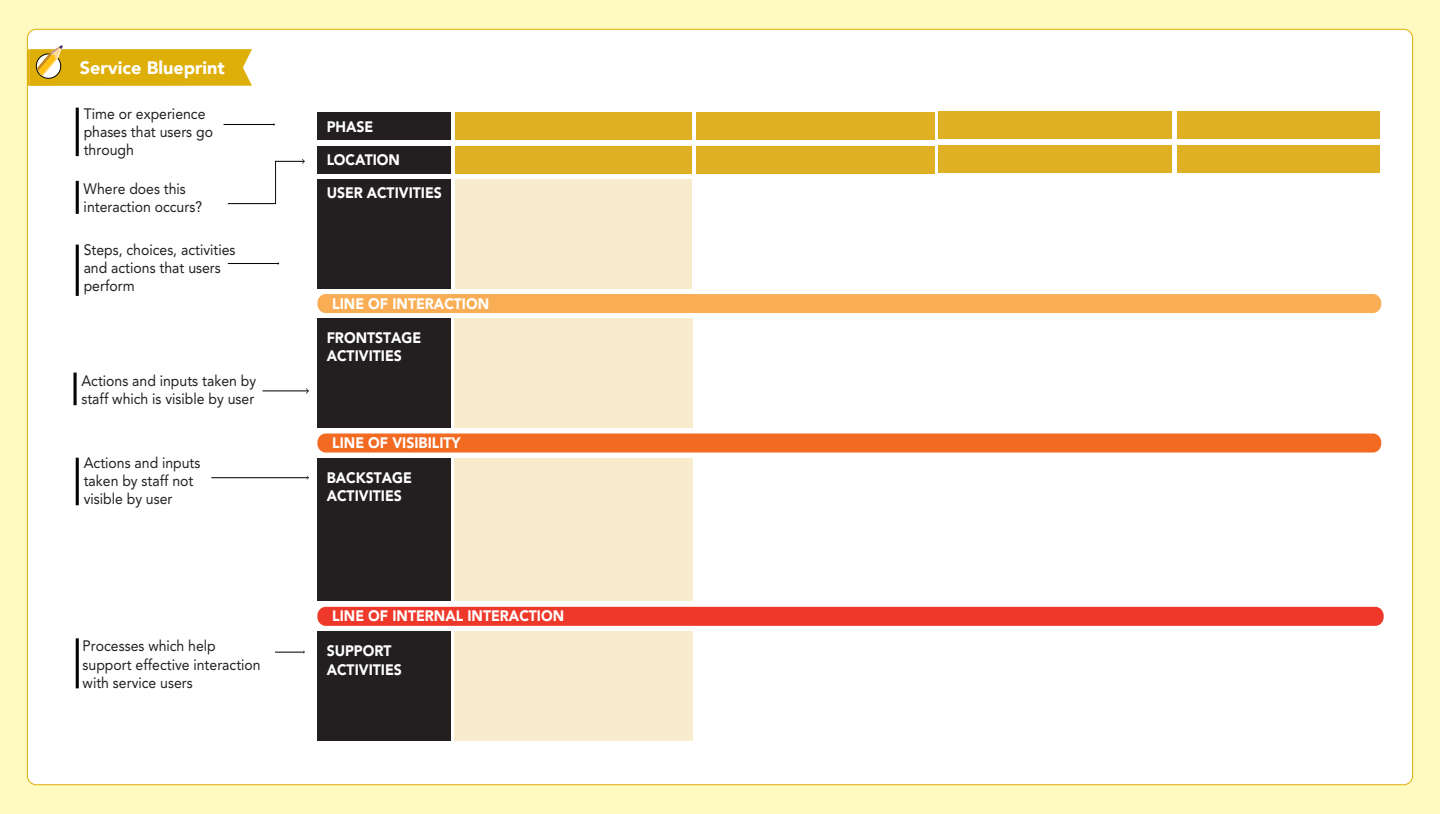
<style>
.page{position:relative;width:1440px;height:814px;background:#fffabf}
.page>*{position:absolute;margin:0;border:0;box-sizing:border-box;transform-origin:0 0}
.t1{font:900 18px "Avenir";color:#fff}
.t2{font:15.08px/18.1px "Avenir";color:#231f20;scale:.93 1}
.t3{font:900 15.08px/18.1px "Avenir";color:#fff;scale:.93 1}
</style>
<div class="page">
<div style="left:27px;top:29px;width:1386px;height:755px;background:#fff;border-radius:9px"></div>
<div style="left:454px;top:318px;width:239px;height:110px;background:#f8eccc"></div>
<div style="left:454px;top:458px;width:239px;height:143px;background:#f8eccc"></div>
<div style="left:454px;top:631px;width:239px;height:110px;background:#f8eccc"></div>
<div style="left:317px;top:318px;width:133px;height:110px;background:#231f20"></div>
<div style="left:317px;top:112px;width:133px;height:28px;background:#231f20"></div>
<div style="left:696px;top:112px;width:239px;height:28px;background:#dfb024"></div>
<div style="left:938px;top:111px;width:234px;height:28px;background:#dfb024"></div>
<div style="left:938px;top:145px;width:234px;height:28px;background:#dfb024"></div>
<div style="left:1177px;top:111px;width:203px;height:28px;background:#dfb024"></div>
<div style="left:455px;top:112px;width:237px;height:28px;background:#dfb024"></div>
<div style="left:317px;top:146px;width:133px;height:28px;background:#231f20"></div>
<div style="left:696px;top:146px;width:239px;height:28px;background:#dfb024"></div>
<div style="left:1177px;top:145px;width:203px;height:28px;background:#dfb024"></div>
<div style="left:455px;top:146px;width:237px;height:28px;background:#dfb024"></div>
<hr style="left:224px;top:124px;width:51px;height:1px;background:#050504">
<hr style="left:228px;top:263px;width:51px;height:1px;background:#050504">
<svg style="left:227px;top:159px;width:78px;height:45px"></svg>
<hr style="left:262px;top:390px;width:46px;height:1px;background:#050504">
<hr style="left:211px;top:477px;width:97px;height:1px;background:#050504">
<div style="left:455px;top:179px;width:237px;height:109px;background:#f8eccc"></div>
<div style="left:317px;top:179px;width:133px;height:109px;background:#231f20"></div>
<div style="left:317px;top:458px;width:134px;height:143px;background:#231f20"></div>
<svg style="left:275px;top:650px;width:30px;height:3px"></svg>
<div style="left:317px;top:631px;width:133px;height:110px;background:#231f20"></div>
<div style="left:317px;top:294px;width:1064px;height:19px;background:#f9ae55;border-radius:9px"></div>
<div style="left:317px;top:433px;width:1064px;height:19px;background:#f36a22;border-radius:9px"></div>
<div style="left:317px;top:607px;width:1067px;height:19px;background:#ee382a;border-radius:9px"></div>
<hr style="left:76px;top:108px;width:3px;height:48px;background:#050504">
<hr style="left:76px;top:245px;width:3px;height:51px;background:#050504">
<hr style="left:76px;top:458px;width:3px;height:47px;background:#050504">
<hr style="left:76px;top:181px;width:3px;height:33px;background:#050504">
<hr style="left:74px;top:372px;width:3px;height:33px;background:#050504">
<hr style="left:76px;top:638px;width:3px;height:50px;background:#050504">
<svg style="left:27px;top:45px;width:225px;height:41px;background:#e1b92e"></svg>
<p class="t1" style="left:80px;top:53px;width:147px">Service Blueprint</p>
<p class="t2" style="left:84px;top:104px;width:141px">Time or experience phases that users go through</p>
<p class="t2" style="left:84px;top:179px;width:129px">Where does this interaction occurs?</p>
<p class="t2" style="left:84px;top:240px;width:165px">Steps, choices, activities and actions that users perform</p>
<p class="t2" style="left:81px;top:371px;width:189px">Actions and inputs taken by staff which is visible by user</p>
<p class="t2" style="left:84px;top:453px;width:127px">Actions and inputs taken by staff not visible by user</p>
<p class="t2" style="left:83px;top:636px;width:193px">Processes which help support effective interaction with service users</p>
<p class="t3" style="left:327px;top:117px;width:52px">PHASE</p>
<p class="t3" style="left:327px;top:150px;width:80px">LOCATION</p>
<p class="t3" style="left:327px;top:183px;width:125px">USER ACTIVITIES</p>
<p class="t3" style="left:332px;top:294px;width:170px">LINE OF INTERACTION</p>
<p class="t3" style="left:327px;top:329px;width:103px">FRONTSTAGE<br>ACTIVITIES</p>
<p class="t3" style="left:332px;top:433px;width:140px">LINE OF VISIBILITY</p>
<p class="t3" style="left:327px;top:468px;width:93px">BACKSTAGE<br>ACTIVITIES</p>
<p class="t3" style="left:332px;top:606px;width:251px">LINE OF INTERNAL INTERACTION</p>
<p class="t3" style="left:327px;top:642px;width:82px">SUPPORT<br>ACTIVITIES</p>
</div>
